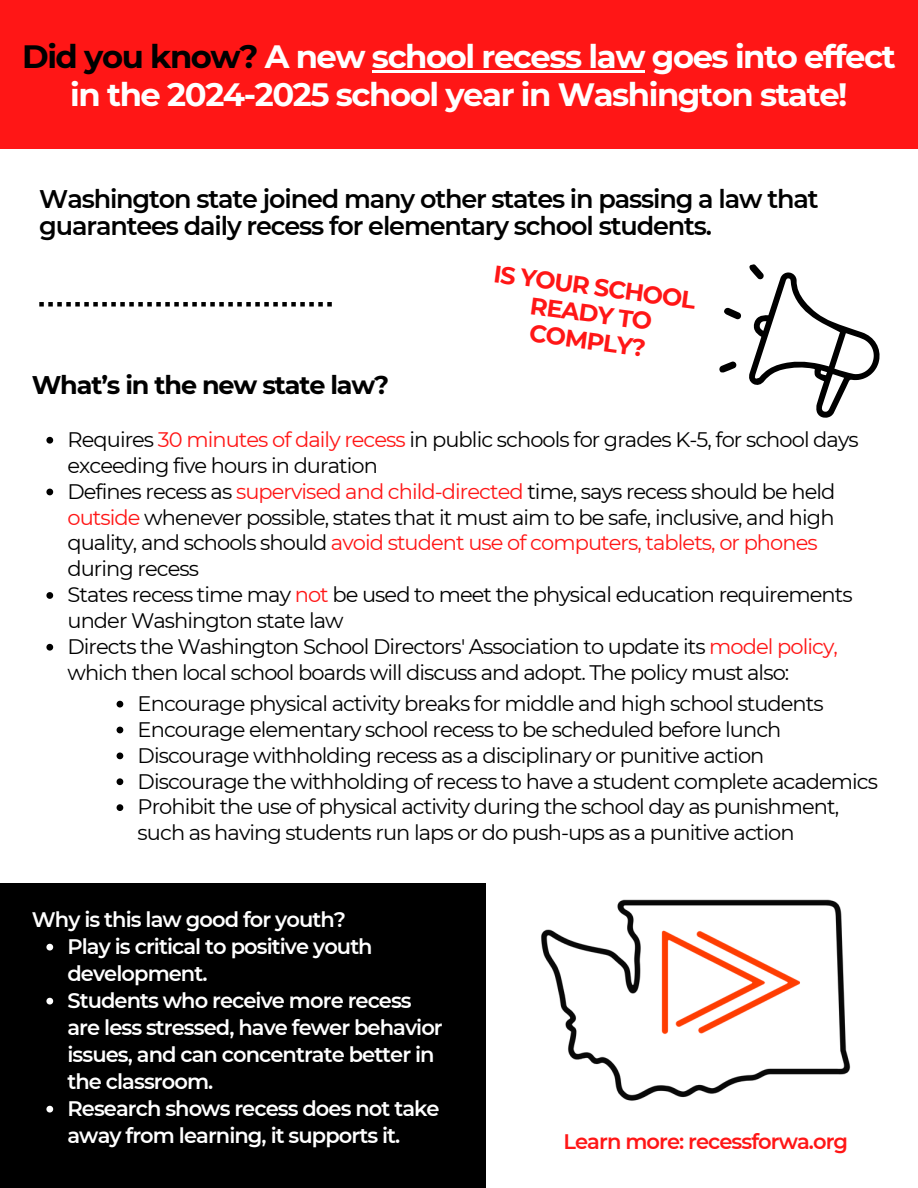
<style>
.page{position:relative;width:918px;height:1188px;background:#fff}
.page>*{position:absolute;margin:0;border:0;box-sizing:border-box;transform-origin:0 0}
.t1{font:700 32.25px/38.2px "Montserrat";letter-spacing:-.045em;color:#fff;text-align:center}
.t2{font:600 25.5px/27px "Montserrat";letter-spacing:-.045em;color:#000}
.t3{font:700 25.5px "Montserrat";letter-spacing:-.045em;color:#000}
.t4{font:700 24px/27px "Montserrat";color:#ff1616;text-align:center}
.t5{font:21px/25.8px "Montserrat";letter-spacing:-.045em;color:#000}
.t6{font:600 21px/27px "Montserrat";letter-spacing:-.045em;color:#fff}
.t7{font:600 21px "Montserrat";letter-spacing:-.045em;color:#ff1616}
.s1{color:#000}
.s2{color:#ff1616}
</style>
<div class="page">
<div style="left:0;top:0;width:918px;height:148px;background:#ff1616"></div>
<img style="left:541px;top:899px;width:310px;height:202px">
<svg style="left:46px;top:437px;width:7px;height:7px"></svg>
<svg style="left:46px;top:489px;width:7px;height:6px"></svg>
<svg style="left:46px;top:592px;width:7px;height:7px"></svg>
<svg style="left:46px;top:644px;width:7px;height:7px"></svg>
<div style="left:0;top:884px;width:486px;height:304px;background:#000"></div>
<svg style="left:46px;top:944px;width:7px;height:7px"></svg>
<svg style="left:46px;top:998px;width:7px;height:7px"></svg>
<svg style="left:46px;top:1106px;width:7px;height:7px"></svg>
<hr style="left:372px;top:70px;width:272px;height:2px;background:#fff">
<svg style="left:117px;top:701px;width:6px;height:7px"></svg>
<svg style="left:117px;top:727px;width:6px;height:6px"></svg>
<svg style="left:117px;top:753px;width:6px;height:6px"></svg>
<svg style="left:117px;top:778px;width:6px;height:7px"></svg>
<svg style="left:117px;top:804px;width:6px;height:7px"></svg>
<svg style="left:719px;top:264px;width:161px;height:154px"></svg>
<svg style="left:39px;top:302px;width:293px;height:5px"></svg>
<p class="t1" style="left:22px;top:37px;width:875px"><span class="s1">Did you know?</span> A new school recess law goes into effect in the 2024-2025 school year in Washington state!</p>
<p class="t2" style="left:39px;top:185px;width:781px">Washington state joined many other states in passing a law that guarantees daily recess for elementary school students.</p>
<p class="t4" style="left:496px;top:259px;width:205px;rotate:8deg">IS YOUR SCHOOL<br>READY TO<br>COMPLY?</p>
<h3 class="t3" style="left:32px;top:369px;width:359px">What’s in the new state law?</h3>
<p class="t5" style="left:67px;top:427px;width:793px">Requires <span class="s2">30 minutes of daily recess</span> in public schools for grades K-5, for school days exceeding five hours in duration</p>
<h2 class="t5" style="left:67px;top:478px;width:769px">Defines recess as <span class="s2">supervised and child-directed</span> time, says recess should be held <span class="s2">outside</span> whenever possible, states that it must aim to be safe, inclusive, and high quality, and schools should <span class="s2">avoid student use of computers, tablets, or phones </span>during recess</h2>
<h3 class="t5" style="left:67px;top:582px;width:787px">States recess time may <span class="s2">not</span> be used to meet the physical education requirements under Washington state law</h3>
<p class="t5" style="left:67px;top:634px;width:772px">Directs the Washington School Directors' Association to update its <span class="s2">model policy, </span>which then local school boards will discuss and adopt. The policy must also:</p>
<h4 class="t5" style="left:138px;top:690px;width:688px">Encourage physical activity breaks for middle and high school students</h4>
<p class="t5" style="left:138px;top:716px;width:645px">Encourage elementary school recess to be scheduled before lunch</p>
<p class="t5" style="left:138px;top:742px;width:628px">Discourage withholding recess as a disciplinary or punitive action</p>
<p class="t5" style="left:138px;top:768px;width:742px">Discourage the withholding of recess to have a student complete academics</p>
<p class="t5" style="left:138px;top:794px;width:703px">Prohibit the use of physical activity during the school day as punishment, such as having students run laps or do push-ups as a punitive action</p>
<p class="t6" style="left:32px;top:906px;width:316px">Why is this law good for youth?</p>
<p class="t6" style="left:67px;top:933px;width:307px">Play is critical to positive youth development.</p>
<p class="t6" style="left:67px;top:987px;width:377px">Students who receive more recess are less stressed, have fewer behavior issues, and can concentrate better in the classroom.</p>
<p class="t6" style="left:67px;top:1095px;width:374px">Research shows recess does not take away from learning, it supports it.</p>
<p class="t7" style="left:564px;top:1129px;width:286px">Learn more: recessforwa.org</p>
</div>
